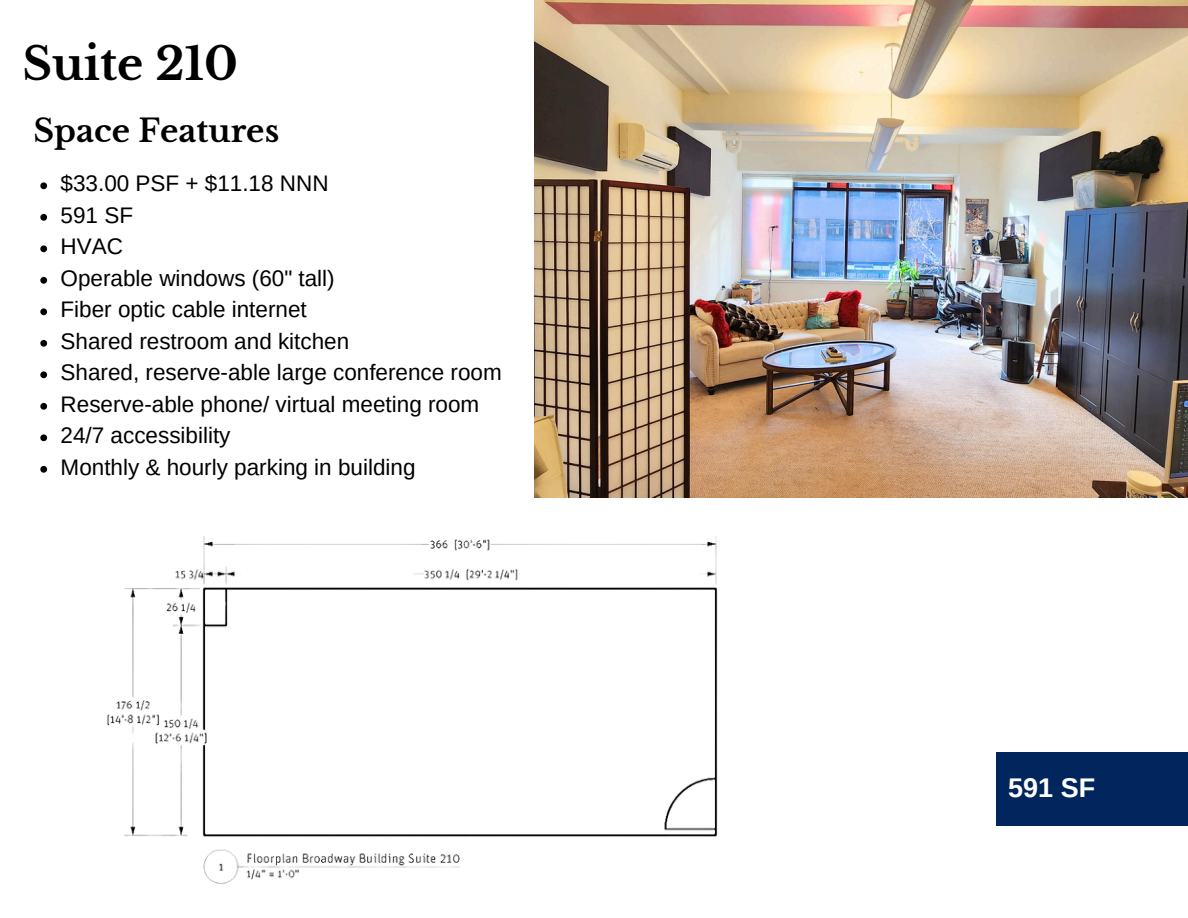
<style>
.page{position:relative;width:1188px;height:918px;background:#fff}
.page>*{position:absolute;margin:0;border:0;box-sizing:border-box;transform-origin:0 0}
.t1{font:700 44.85px "Libre Baskerville";color:#000}
.t2{font:700 31.35px "Libre Baskerville";color:#000}
.t3{font:700 27px "Arimo";color:#fff}
.t4{font:22.5px "Arimo";color:#000}
</style>
<div class="page">
<img style="left:534px;top:0;width:654px;height:497px">
<img style="left:107px;top:536px;width:611px;height:348px">
<div style="left:996px;top:752px;width:192px;height:74px;background:#00265d"></div>
<svg style="left:40px;top:182px;width:7px;height:7px"></svg>
<svg style="left:40px;top:214px;width:7px;height:7px"></svg>
<svg style="left:40px;top:245px;width:7px;height:7px"></svg>
<svg style="left:40px;top:277px;width:7px;height:7px"></svg>
<svg style="left:40px;top:308px;width:7px;height:7px"></svg>
<svg style="left:40px;top:340px;width:7px;height:7px"></svg>
<svg style="left:40px;top:371px;width:7px;height:7px"></svg>
<svg style="left:40px;top:403px;width:7px;height:7px"></svg>
<svg style="left:40px;top:434px;width:7px;height:7px"></svg>
<svg style="left:40px;top:466px;width:7px;height:7px"></svg>
<h1 class="t1" style="left:22px;top:36px;width:217px">Suite 210</h1>
<h2 class="t2" style="left:34px;top:111px;width:247px">Space Features</h2>
<p class="t4" style="left:61px;top:171px;width:270px">$33.00 PSF + $11.18 NNN</p>
<p class="t4" style="left:61px;top:203px;width:74px">591 SF</p>
<p class="t4" style="left:61px;top:234px;width:64px">HVAC</p>
<p class="t4" style="left:61px;top:266px;width:276px">Operable windows (60" tall)</p>
<p class="t4" style="left:61px;top:297px;width:248px">Fiber optic cable internet</p>
<p class="t4" style="left:61px;top:329px;width:290px">Shared restroom and kitchen</p>
<p class="t4" style="left:61px;top:360px;width:443px">Shared, reserve-able large conference room</p>
<p class="t4" style="left:61px;top:392px;width:420px">Reserve-able phone/ virtual meeting room</p>
<p class="t4" style="left:61px;top:423px;width:171px">24/7 accessibility</p>
<p class="t4" style="left:61px;top:455px;width:356px">Monthly &amp; hourly parking in building</p>
<p class="t3" style="left:1008px;top:773px;width:88px">591 SF</p>
</div>
